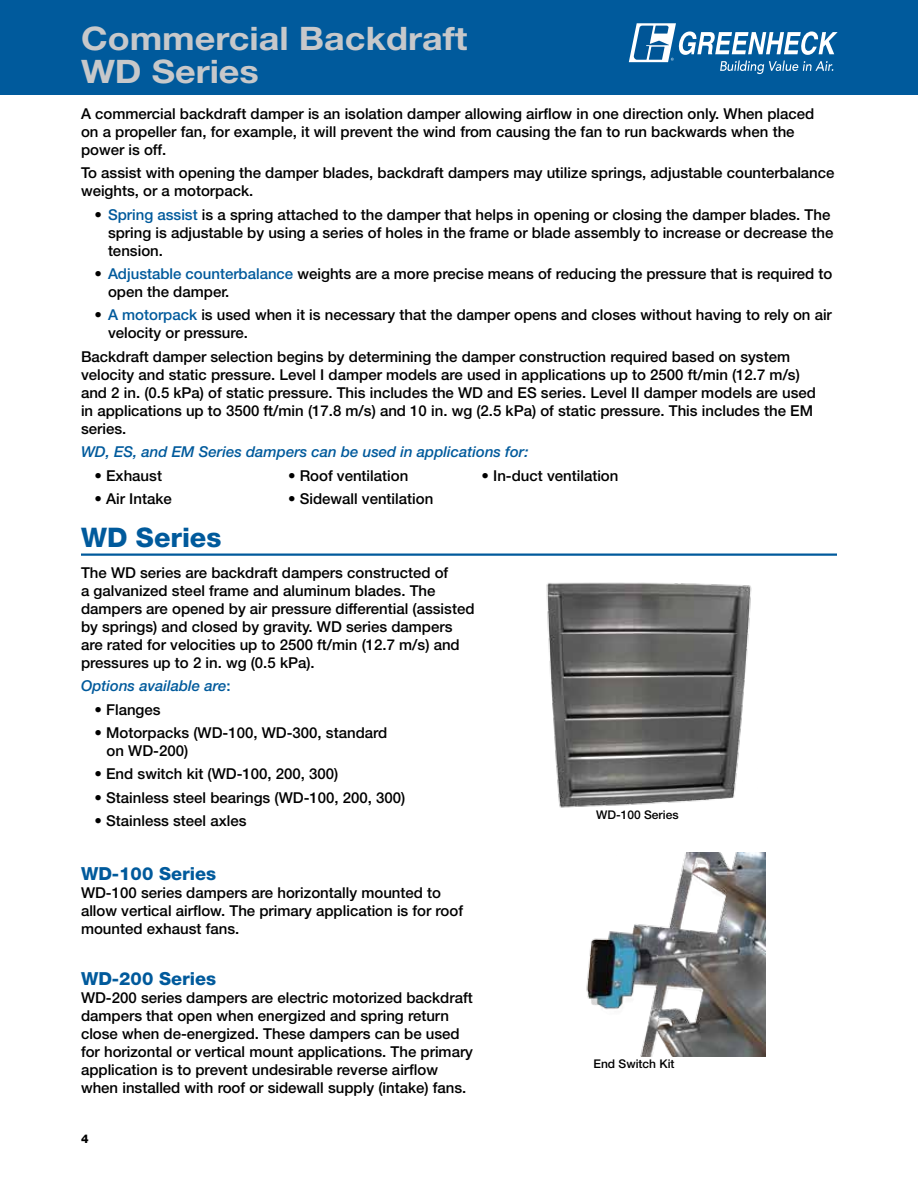
<style>
.page{position:relative;width:918px;height:1188px;background:#fff}
.page>*{position:absolute;margin:0;border:0;box-sizing:border-box;transform-origin:0 0}
.t1{font:700 32.4px/33px "Helvetica Neue LT Std";color:#c7c8ca;scale:1.11 1}
.t2{font:800 27px "Helvetica Neue LT Std";color:#005a9c}
.t3{font:800 18px "Helvetica Neue LT Std";color:#005a9c}
.t4{font:500 15px/18px "Helvetica Neue LT Std";color:#000}
.t5{font:italic 500 15px "Helvetica Neue LT Std";color:#005a9c}
.t6{font:500 12px "Helvetica Neue LT Std";color:#000}
.t7{font:800 12px "Helvetica Neue LT Std";color:#000}
.s1{color:#005a9c}
.s2{font-style:normal}
</style>
<div class="page">
<div style="left:0;top:0;width:918px;height:94px;background:#005a9c"></div>
<svg style="left:629px;top:23px;width:209px;height:51px"></svg>
<img style="left:586px;top:852px;width:180px;height:204px">
<img style="left:546px;top:582px;width:206px;height:226px">
<hr style="left:81px;top:554px;width:756px;height:2px;background:#005a9c">
<h1 class="t1" style="left:81px;top:21px;width:350px">Commercial Backdraft<br>WD Series</h1>
<p class="t4" style="left:81px;top:104px;width:735px">A commercial backdraft damper is an isolation damper allowing airflow in one direction only. When placed on a propeller fan, for example, it will prevent the wind from causing the fan to run backwards when the power is off.</p>
<p class="t4" style="left:81px;top:164px;width:755px">To assist with opening the damper blades, backdraft dampers may utilize springs, adjustable counterbalance weights, or a motorpack.</p>
<p class="t4" style="left:108px;top:205px;width:727px;text-indent:-14px">• <span class="s1">Spring assist</span> is a spring attached to the damper that helps in opening or closing the damper blades. The spring is adjustable by using a series of holes in the frame or blade assembly to increase or decrease the tension.</p>
<p class="t4" style="left:108px;top:264px;width:726px;text-indent:-14px">• <span class="s1">Adjustable counterbalance</span> weights are a more precise means of reducing the pressure that is required to open the damper.</p>
<p class="t4" style="left:108px;top:306px;width:725px;text-indent:-14px">• <span class="s1">A motorpack</span> is used when it is necessary that the damper opens and closes without having to rely on air velocity or pressure.</p>
<p class="t4" style="left:81px;top:347px;width:737px">Backdraft damper selection begins by determining the damper construction required based on system velocity and static pressure. Level I damper models are used in applications up to 2500 ft/min (12.7 m/s) and 2 in. (0.5 kPa) of static pressure. This includes the WD and ES series. Level II damper models are used in applications up to 3500 ft/min (17.8 m/s) and 10 in. wg (2.5 kPa) of static pressure. This includes the EM series.</p>
<p class="t5" style="left:81px;top:443px;width:449px">WD, ES, and EM Series dampers can be used in applications for:</p>
<p class="t4" style="left:95px;top:466px;width:69px">• Exhaust</p>
<p class="t4" style="left:95px;top:489px;width:79px">• Air Intake</p>
<p class="t4" style="left:288px;top:467px;width:122px">• Roof ventilation</p>
<p class="t4" style="left:288px;top:490px;width:147px">• Sidewall ventilation</p>
<p class="t4" style="left:482px;top:467px;width:138px">• In-duct ventilation</p>
<h2 class="t2" style="left:81px;top:522px;width:142px">WD Series</h2>
<p class="t4" style="left:81px;top:563px;width:395px">The WD series are backdraft dampers constructed of<br>a galvanized steel frame and aluminum blades. The dampers are opened by air pressure differential (assisted by springs) and closed by gravity. WD series dampers are rated for velocities up to 2500 ft/min (12.7 m/s) and pressures up to 2 in. wg (0.5 kPa).</p>
<p class="t5" style="left:81px;top:677px;width:151px">Options available are<span class="s2">:</span></p>
<p class="t4" style="left:95px;top:700px;width:68px">• Flanges</p>
<p class="t4" style="left:107px;top:723px;width:282px;text-indent:-12px">• Motorpacks (WD-100, WD-300, standard on WD-200)</p>
<p class="t4" style="left:95px;top:765px;width:245px">• End switch kit (WD-100, 200, 300)</p>
<p class="t4" style="left:95px;top:788px;width:312px">• Stainless steel bearings (WD-100, 200, 300)</p>
<p class="t4" style="left:95px;top:812px;width:154px">• Stainless steel axles</p>
<p class="t3" style="left:81px;top:862px;width:137px">WD-100 Series</p>
<p class="t4" style="left:81px;top:883px;width:384px">WD-100 series dampers are horizontally mounted to allow vertical airflow. The primary application is for roof mounted exhaust fans.</p>
<p class="t3" style="left:81px;top:967px;width:137px">WD-200 Series</p>
<p class="t4" style="left:81px;top:988px;width:394px">WD-200 series dampers are electric motorized backdraft dampers that open when energized and spring return close when de-energized. These dampers can be used for horizontal or vertical mount applications. The primary application is to prevent undesirable reverse airflow when installed with roof or sidewall supply (intake) fans.</p>
<p class="t7" style="left:81px;top:1131px;width:9px">4</p>
<p class="t6" style="left:596px;top:808px;width:84px">WD-100 Series</p>
<p class="t6" style="left:593px;top:1057px;width:83px">End Switch Kit</p>
</div>
